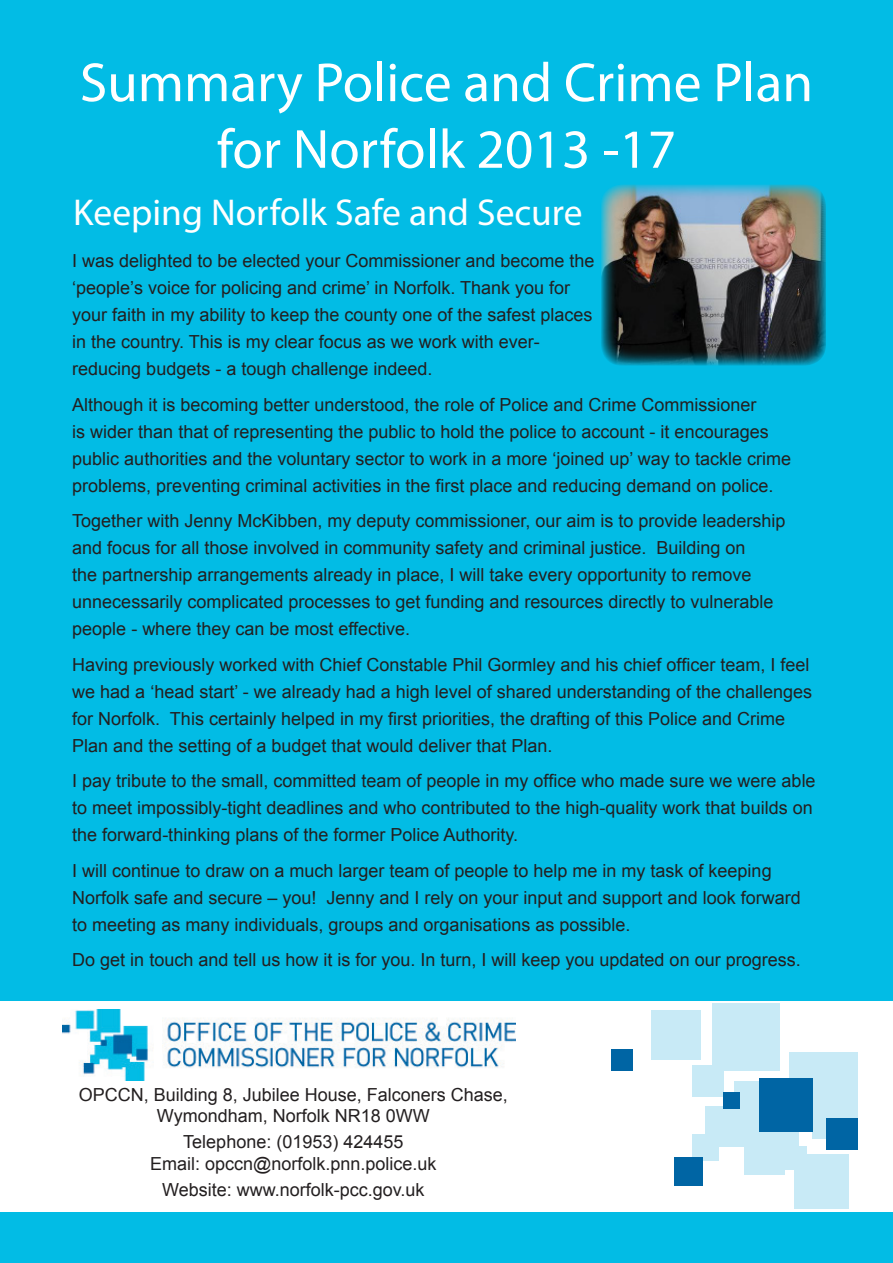
<style>
.page{position:relative;width:893px;height:1263px;background:#fff}
.page>*{position:absolute;margin:0;border:0;box-sizing:border-box;transform-origin:0 0}
.t1{font:55.5px/66.6px "Myriad Pro";color:#fff;text-align:center}
.t2{font:37.5px "Myriad Pro";color:#fff}
.t3{font:18px/27px "Arial";color:#231f20}
</style>
<div class="page">
<div style="left:0;top:1212px;width:893px;height:51px;background:#02bce5"></div>
<div style="left:0;top:0;width:893px;height:1000px;background:#02bce5"></div>
<div style="left:692px;top:1065px;width:31px;height:31px;background:#c8eaf6"></div>
<div style="left:692px;top:1134px;width:27px;height:27px;background:#c8eaf6"></div>
<div style="left:734px;top:1081px;width:55px;height:55px;background:#c8eaf6"></div>
<div style="left:789px;top:1052px;width:69px;height:68px;background:#c8eaf6"></div>
<div style="left:812px;top:1109px;width:30px;height:30px;background:#c8eaf6"></div>
<div style="left:783px;top:1145px;width:24px;height:24px;background:#c8eaf6"></div>
<div style="left:752px;top:1100px;width:47px;height:47px;background:#c8eaf6"></div>
<div style="left:745px;top:1134px;width:40px;height:41px;background:#c8eaf6"></div>
<div style="left:826px;top:1118px;width:32px;height:31px;background:#0065a4"></div>
<div style="left:612px;top:1049px;width:21px;height:21px;background:#0065a4"></div>
<div style="left:674px;top:1157px;width:29px;height:29px;background:#0065a4"></div>
<div style="left:712px;top:1003px;width:67px;height:68px;background:#c8eaf6"></div>
<div style="left:760px;top:1078px;width:53px;height:53px;background:#0065a4"></div>
<div style="left:794px;top:1154px;width:55px;height:55px;background:#c8eaf6"></div>
<div style="left:705px;top:1106px;width:41px;height:40px;background:#c8eaf6"></div>
<div style="left:723px;top:1092px;width:17px;height:16px;background:#0065a4"></div>
<div style="left:651px;top:1011px;width:50px;height:49px;background:#c8eaf6"></div>
<img style="left:63px;top:1010px;width:453px;height:70px">
<img style="left:601px;top:184px;width:225px;height:182px">
<p class="t1" style="left:80px;top:48px;width:735px">Summary Police and Crime Plan for Norfolk 2013 -17</p>
<p class="t2" style="left:73px;top:189px;width:511px">Keeping Norfolk Safe and Secure</p>
<p class="t3" style="left:72px;top:247px;width:524px">I was delighted to be elected your Commissioner and become the ‘people’s voice for policing and crime’ in Norfolk. Thank you for your faith in my ability to keep the county one of the safest places in the country. This is my clear focus as we work with ever&shy;reducing budgets - a tough challenge indeed.</p>
<p class="t3" style="left:72px;top:391px;width:720px">Although it is becoming better understood, the role of Police and Crime Commissioner<br>is wider than that of representing the public to hold the police to account - it encourages public authorities and the voluntary sector to work in a more ‘joined up’ way to tackle crime problems, preventing criminal activities in the first place and reducing demand on police.</p>
<p class="t3" style="left:72px;top:507px;width:715px">Together with Jenny McKibben, my deputy commissioner, our aim is to provide leadership and focus for all those involved in community safety and criminal justice. Building on<br>the partnership arrangements already in place, I will take every opportunity to remove unnecessarily complicated processes to get funding and resources directly to vulnerable people - where they can be most effective.</p>
<p class="t3" style="left:72px;top:651px;width:741px">Having previously worked with Chief Constable Phil Gormley and his chief officer team, I feel we had a ‘head start’ - we already had a high level of shared understanding of the challenges for Norfolk. This certainly helped in my first priorities, the drafting of this Police and Crime Plan and the setting of a budget that would deliver that Plan.</p>
<p class="t3" style="left:72px;top:767px;width:745px">I pay tribute to the small, committed team of people in my office who made sure we were able to meet impossibly-tight deadlines and who contributed to the high-quality work that builds on the forward-thinking plans of the former Police Authority.</p>
<p class="t3" style="left:72px;top:857px;width:730px">I will continue to draw on a much larger team of people to help me in my task of keeping<br>Norfolk safe and secure – you! Jenny and I rely on your input and support and look forward to meeting as many individuals, groups and organisations as possible.</p>
<p class="t3" style="left:72px;top:946px;width:730px">Do get in touch and tell us how it is for you. In turn, I will keep you updated on our progress.</p>
<p class="t3" style="left:79px;top:1081px;width:431px">OPCCN, Building 8, Jubilee House, Falconers Chase,</p>
<p class="t3" style="left:157px;top:1103px;width:274px">Wymondham, Norfolk NR18 0WW</p>
<p class="t3" style="left:183px;top:1128px;width:222px">Telephone: (01953) 424455</p>
<p class="t3" style="left:150px;top:1150px;width:288px">Email: opccn@norfolk.pnn.police.uk</p>
<p class="t3" style="left:162px;top:1176px;width:264px">Website: www.norfolk-pcc.gov.uk</p>
</div>
